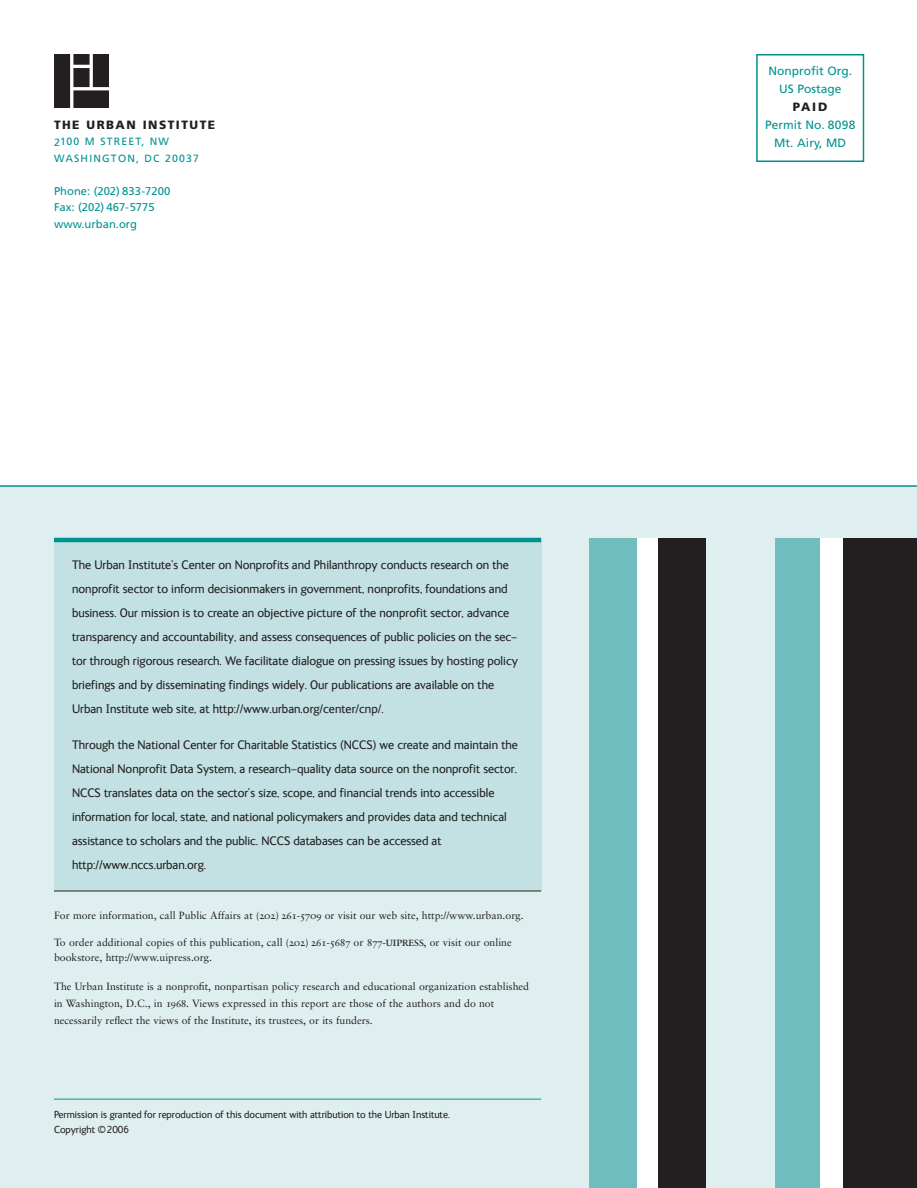
<style>
.page{position:relative;width:917px;height:1188px;background:#fff}
.page>*{position:absolute;margin:0;border:0;box-sizing:border-box;transform-origin:0 0}
.t1{font:12.75px/24px "FS Ingrid";color:#231f20}
.t2{font:12px/18px "Frutiger";color:#009290;text-align:center}
.t3{font:900 12px "Frutiger";letter-spacing:.12em;color:#231f20}
.t4{font:11.25px/16.5px "Frutiger";color:#009290}
.t5{font:10.5px/17.1px "Sabon";color:#231f20}
.t6{font:10.5px/15px "FS Ingrid";color:#231f20}
.t7{font:10.5px/16.5px "Frutiger";letter-spacing:.11em;color:#009290}
.s1{font-family:"Sabon Roman SC"}
.s2{font-family:"Sabon Roman SC";font-size:9.75px}
.s3{font-family:"Sabon Roman SC";font-size:12.75px}
</style>
<div class="page">
<div style="left:0;top:486px;width:917px;height:702px;background:#dfeff0"></div>
<div style="left:843px;top:538px;width:74px;height:650px;background:#231f20"></div>
<div style="left:820px;top:538px;width:23px;height:650px;background:#fff"></div>
<div style="left:775px;top:538px;width:45px;height:650px;background:#6fbdbe"></div>
<div style="left:636px;top:538px;width:25px;height:650px;background:#fff"></div>
<div style="left:658px;top:538px;width:47px;height:650px;background:#231f20"></div>
<div style="left:589px;top:538px;width:47px;height:650px;background:#6fbdbe"></div>
<div style="left:756px;top:54px;width:108px;height:108px;border:2px solid #009290"></div>
<div style="left:54px;top:540px;width:487px;height:351px;background:#c3e1e2"></div>
<hr style="left:54px;top:538px;width:487px;height:4px;background:#009290">
<hr style="left:54px;top:891px;width:487px;height:1px;background:#231f20">
<hr style="left:54px;top:1099px;width:487px;height:1px;background:#009290">
<hr style="left:0;top:485px;width:917px;height:2px;background:#009290">
<img style="left:54px;top:54px;width:54px;height:54px">
<p class="t3" style="left:54px;top:120px;width:163px">THE URBAN INSTITUTE</p>
<p class="t7" style="left:54px;top:134px;width:147px">2100 M STREET, NW<br>WASHINGTON, DC 20037</p>
<p class="t4" style="left:54px;top:184px;width:118px">Phone: (202) 833-7200<br>Fax: (202) 467-5775 www.urban.org</p>
<p class="t1" style="left:72px;top:554px;width:447px">The Urban Institute’s Center on Nonprofits and Philanthropy conducts research on the nonprofit sector to inform decisionmakers in government, nonprofits, foundations and business. Our mission is to create an objective picture of the nonprofit sector, advance transparency and accountability, and assess consequences of public policies on the sec&shy;tor through rigorous research. We facilitate dialogue on pressing issues by hosting policy briefings and by disseminating findings widely. Our publications are available on the Urban Institute web site, at http://www.urban.org/center/cnp/.</p>
<p class="t1" style="left:72px;top:734px;width:447px">Through the National Center for Charitable Statistics (NCCS) we create and maintain the National Nonprofit Data System, a research-quality data source on the nonprofit sector.<br>NCCS translates data on the sector’s size, scope, and financial trends into accessible information for local, state, and national policymakers and provides data and technical assistance to scholars and the public. NCCS databases can be accessed at http://www.nccs.urban.org.</p>
<p class="t5" style="left:54px;top:908px;width:471px">For more information, call Public Affairs at <span class="s1">(2</span><span class="s2">o</span><span class="s1">2) 261-57</span><span class="s2">o</span><span class="s1">9</span> or visit our web site, http://www.urban.org.</p>
<p class="t5" style="left:54px;top:936px;width:459px;line-height:15px">To order additional copies of this publication, call <span class="s1">(2</span><span class="s2">o</span><span class="s1">2) 261-5687</span> or <span class="s1">877-</span><span class="s3">uipress</span>, or visit our online bookstore, http://www.uipress.org.</p>
<p class="t5" style="left:54px;top:979px;width:476px">The Urban Institute is a nonprofit, nonpartisan policy research and educational organization established in Washington, D.C., in <span class="s1">1968</span>. Views expressed in this report are those of the authors and do not necessarily reflect the views of the Institute, its trustees, or its funders.</p>
<p class="t6" style="left:54px;top:1108px;width:397px">Permission is granted for reproduction of this document with attribution to the Urban Institute.<br>Copyright ©2006</p>
<p class="t2" style="left:768px;top:63px;width:85px">Nonprofit Org.<br>US Postage</p>
<p class="t3" style="left:793px;top:102px;width:36px">PAID</p>
<p class="t2" style="left:765px;top:117px;width:92px">Permit No. 8098<br>Mt. Airy, MD</p>
</div>
